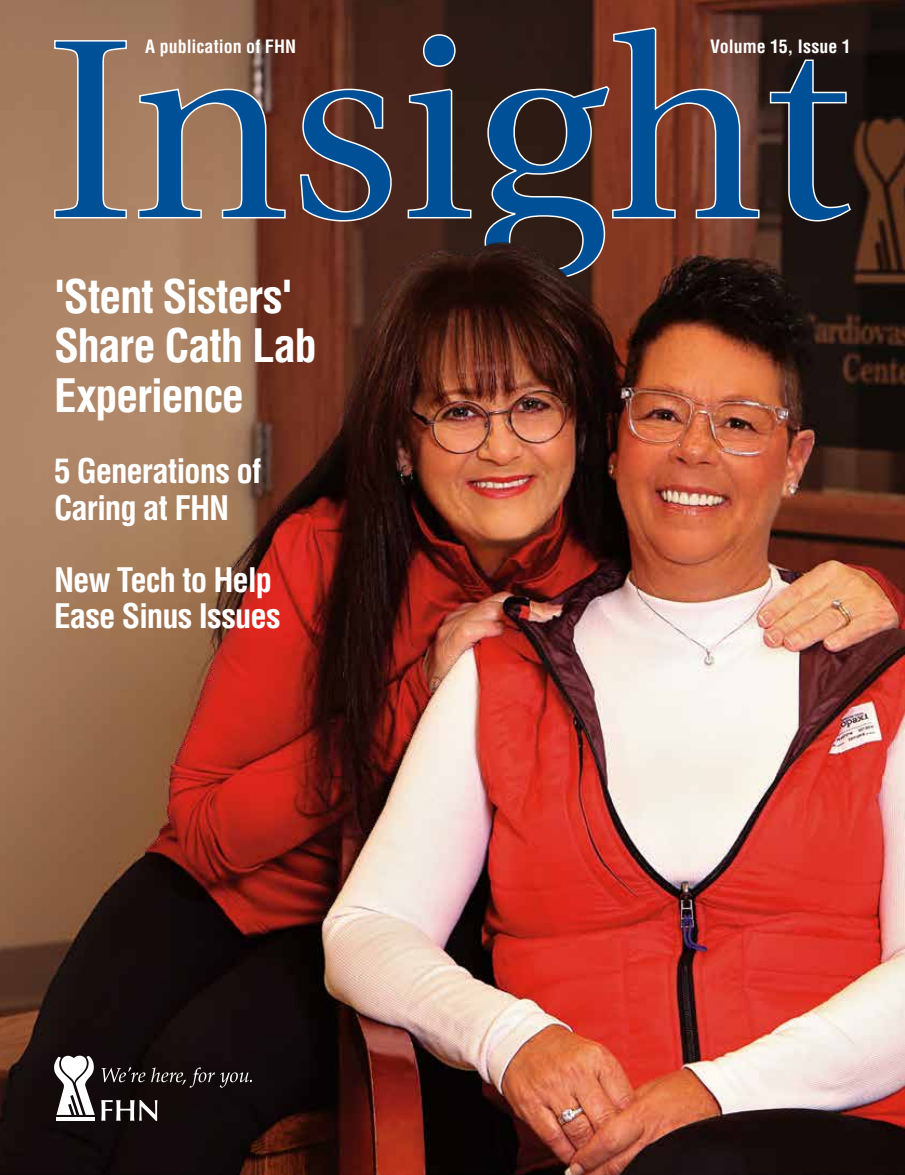
<style>
.page{position:relative;width:905px;height:1175px;background:#fff}
.page>*{position:absolute;margin:0;border:0;box-sizing:border-box;transform-origin:0 0}
.t1{font:700 condensed 45px/49.5px "Helvetica LT Std";letter-spacing:-.03em;color:#fff}
.t2{font:700 condensed 33px/36px "Helvetica LT Std";letter-spacing:-.03em;color:#fff}
.t3{font:700 condensed 18px "Helvetica LT Std";color:#fff}
</style>
<div class="page">
<img style="left:0;top:0;width:904px;height:1174px">
<svg style="left:53px;top:26px;width:798px;height:255px;background:#544749"></svg>
<hr style="left:56px;top:1117px;width:39px;height:3px;background:#fff">
<svg style="left:54px;top:1055px;width:41px;height:59px"></svg>
<svg style="left:101px;top:1100px;width:56px;height:20px"></svg>
<svg style="left:101px;top:1067px;width:44px;height:15px"></svg>
<svg style="left:151px;top:1067px;width:101px;height:20px;background:#352d2f"></svg>
<p class="t3" style="left:145px;top:35px;width:152px">A publication of FHN</p>
<p class="t3" style="left:710px;top:35px;width:142px">Volume 15, Issue 1</p>
<h1 class="t1" style="left:54px;top:271px;width:264px">'Stent Sisters'<br>Share Cath Lab<br>Experience</h1>
<p class="t2" style="left:54px;top:453px;width:209px">5 Generations of<br>Caring at FHN</p>
<p class="t2" style="left:54px;top:561px;width:228px">New Tech to Help<br>Ease Sinus Issues</p>
</div>
